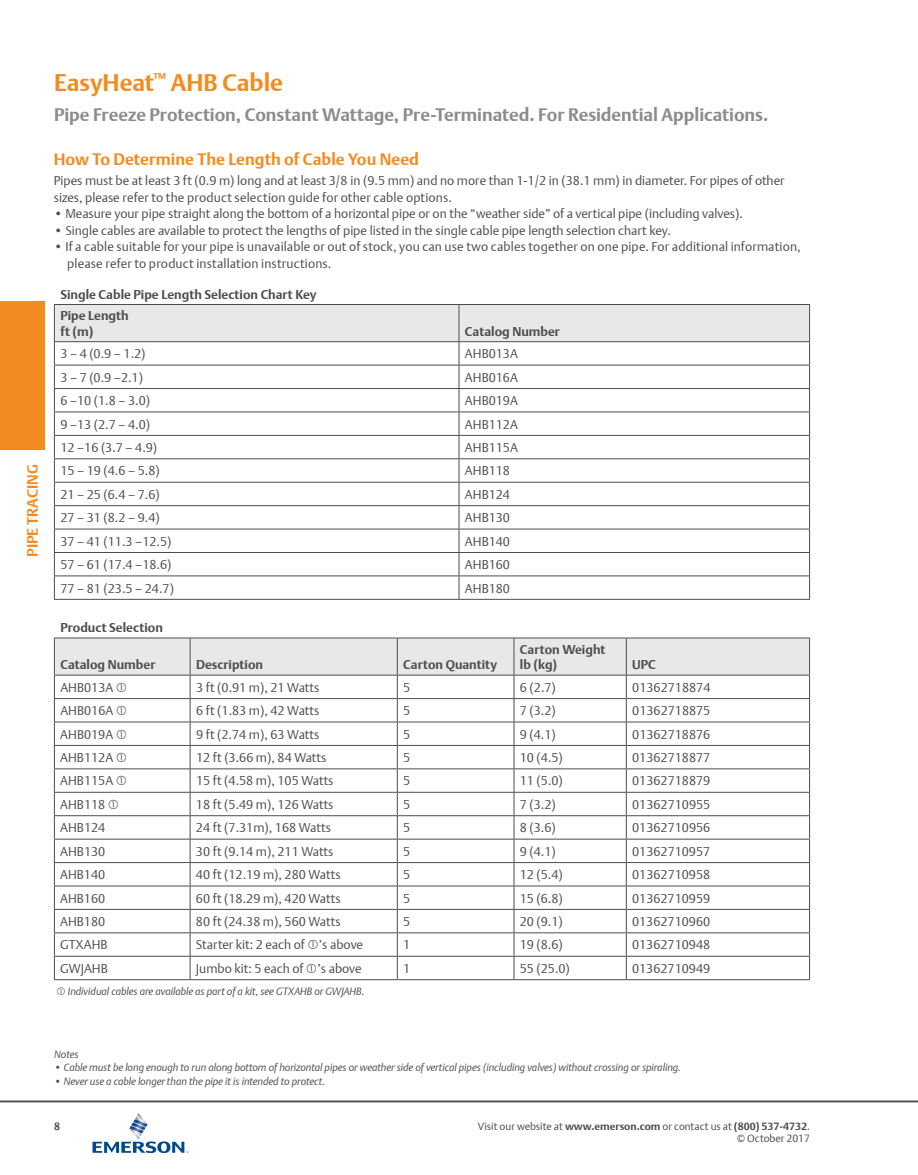
<style>
.page{position:relative;width:918px;height:1175px;background:#fff}
.page>*{position:absolute;margin:0;border:0;box-sizing:border-box;transform-origin:0 0}
.t1{font:700 24px "DTL Argo T";color:#f28c20}
.t2{font:700 18px "DTL Argo T";letter-spacing:-.005em;color:#8a8c8e}
.t3{font:700 16.5px "DTL Argo T";color:#f28c20}
.t4{font:700 15px "DTL Argo T";color:#f28c20}
.t5{font:12.75px/16.5px "DTL Argo T Light";color:#4d4d4f}
.t6{font:700 12.75px/15.3px "DTL Argo T";color:#4d4d4f}
.t7{font:italic 10.5px "DTL Argo T Light";letter-spacing:-.005em;color:#4d4d4f}
.t8{font:10.5px/12.6px "DTL Argo T Light";color:#4d4d4f;text-align:right}
.t9{font:700 10.5px "DTL Argo T";color:#4d4d4f}
.s1{font-family:"DTL Argo TPRO";font-weight:300}
.s2{font-family:"DTL Argo T";font-weight:700}
</style>
<div class="page">
<svg style="left:93px;top:1113px;width:96px;height:40px"></svg>
<hr style="left:0;top:1100px;width:918px;height:2px;background:#4d4d4f">
<div style="left:0;top:301px;width:45px;height:149px;background:#f28c20"></div>
<hr style="left:54px;top:637px;width:136px;height:1px;background:#4d4d4f">
<hr style="left:190px;top:637px;width:207px;height:1px;background:#4d4d4f">
<hr style="left:397px;top:637px;width:117px;height:1px;background:#4d4d4f">
<hr style="left:514px;top:637px;width:112px;height:1px;background:#4d4d4f">
<hr style="left:626px;top:637px;width:184px;height:1px;background:#4d4d4f">
<hr style="left:54px;top:979px;width:136px;height:1px;background:#4d4d4f">
<hr style="left:190px;top:979px;width:207px;height:1px;background:#4d4d4f">
<hr style="left:397px;top:979px;width:117px;height:1px;background:#4d4d4f">
<hr style="left:514px;top:979px;width:112px;height:1px;background:#4d4d4f">
<hr style="left:626px;top:979px;width:184px;height:1px;background:#4d4d4f">
<svg style="left:54px;top:304px;width:756px;height:295px"></svg>
<hr style="left:54px;top:599px;width:405px;height:1px;background:#4d4d4f">
<hr style="left:459px;top:599px;width:351px;height:1px;background:#4d4d4f">
<svg style="left:54px;top:638px;width:756px;height:341px"></svg>
<p class="t4" style="left:24px;top:557px;width:94px;rotate:-90deg">PIPE TRACING</p>
<h1 class="t1" style="left:54px;top:69px;width:231px">EasyHeat<sup>™</sup> AHB Cable</h1>
<h2 class="t2" style="left:54px;top:104px;width:716px">Pipe Freeze Protection, Constant Wattage, Pre-Terminated. For Residential Applications.</h2>
<p class="t3" style="left:54px;top:149px;width:367px">How To Determine The Length of Cable You Need</p>
<p class="t5" style="left:54px;top:172px;width:732px">Pipes must be at least 3 ft (0.9 m) long and at least <span class="s1">3/8 in</span> (9.5 mm) and no more than 1-1/2 in (38.1 mm) in diameter. For pipes of other sizes, please refer to the product selection guide for other cable options.</p>
<p class="t5" style="left:54px;top:205px;width:691px">• Measure your pipe straight along the bottom of a horizontal pipe or on the “weather side” of a vertical pipe (including valves).</p>
<p class="t5" style="left:54px;top:222px;width:618px">• Single cables are available to protect the lengths of pipe listed in the single cable pipe length selection chart key.</p>
<p class="t5" style="left:67px;top:238px;width:735px;text-indent:-14px">• If a cable suitable for your pipe is unavailable or out of stock, you can use two cables together on one pipe. For additional information, please refer to product installation instructions.</p>
<p class="t6" style="left:60px;top:283px;width:258px;line-height:21.9px">Single Cable Pipe Length Selection Chart Key<br>Pipe Length</p>
<p class="t6" style="left:60px;top:323px;width:35px">ft (m)</p>
<p class="t6" style="left:465px;top:323px;width:97px">Catalog Number</p>
<p class="t5" style="left:60px;top:345px;width:87px">3 – 4 (0.9 – 1.2)</p>
<p class="t5" style="left:465px;top:345px;width:54px">AHB013A</p>
<p class="t5" style="left:60px;top:369px;width:84px">3 – 7 (0.9 –2.1)</p>
<p class="t5" style="left:465px;top:369px;width:54px">AHB016A</p>
<p class="t5" style="left:60px;top:392px;width:91px">6 –10 (1.8 – 3.0)</p>
<p class="t5" style="left:465px;top:392px;width:54px">AHB019A</p>
<p class="t5" style="left:60px;top:416px;width:91px">9 –13 (2.7 – 4.0)</p>
<p class="t5" style="left:465px;top:416px;width:54px">AHB112A</p>
<p class="t5" style="left:60px;top:439px;width:98px">12 –16 (3.7 – 4.9)</p>
<p class="t5" style="left:465px;top:439px;width:54px">AHB115A</p>
<p class="t5" style="left:60px;top:462px;width:101px">15 – 19 (4.6 – 5.8)</p>
<p class="t5" style="left:465px;top:462px;width:47px">AHB118</p>
<p class="t5" style="left:60px;top:486px;width:101px">21 – 25 (6.4 – 7.6)</p>
<p class="t5" style="left:465px;top:486px;width:47px">AHB124</p>
<p class="t5" style="left:60px;top:509px;width:101px">27 – 31 (8.2 – 9.4)</p>
<p class="t5" style="left:465px;top:509px;width:47px">AHB130</p>
<p class="t5" style="left:60px;top:533px;width:113px">37 – 41 (11.3 –12.5)</p>
<p class="t5" style="left:465px;top:533px;width:47px">AHB140</p>
<p class="t5" style="left:60px;top:556px;width:113px">57 – 61 (17.4 –18.6)</p>
<p class="t5" style="left:465px;top:556px;width:47px">AHB160</p>
<p class="t5" style="left:60px;top:579px;width:115px">77 – 81 (23.5 – 24.7)</p>
<p class="t5" style="left:465px;top:579px;width:47px">AHB180</p>
<p class="t6" style="left:60px;top:619px;width:104px">Product Selection</p>
<p class="t6" style="left:60px;top:657px;width:97px">Catalog Number</p>
<p class="t6" style="left:196px;top:657px;width:69px">Description</p>
<p class="t6" style="left:403px;top:657px;width:95px">Carton Quantity</p>
<p class="t6" style="left:520px;top:641px;width:87px">Carton Weight lb (kg)</p>
<p class="t6" style="left:632px;top:657px;width:25px">UPC</p>
<p class="t5" style="left:60px;top:679px;width:54px">AHB013A</p>
<p class="t5" style="left:196px;top:679px;width:125px">3 ft (0.91 m), 21 Watts</p>
<p class="t5" style="left:403px;top:679px;width:9px">5</p>
<p class="t5" style="left:520px;top:679px;width:37px">6 (2.7)</p>
<p class="t5" style="left:632px;top:679px;width:80px">01362718874</p>
<p class="t5" style="left:60px;top:702px;width:54px">AHB016A</p>
<p class="t5" style="left:196px;top:702px;width:125px">6 ft (1.83 m), 42 Watts</p>
<p class="t5" style="left:403px;top:702px;width:9px">5</p>
<p class="t5" style="left:520px;top:702px;width:37px">7 (3.2)</p>
<p class="t5" style="left:632px;top:702px;width:80px">01362718875</p>
<p class="t5" style="left:60px;top:725px;width:54px">AHB019A</p>
<p class="t5" style="left:196px;top:725px;width:125px">9 ft (2.74 m), 63 Watts</p>
<p class="t5" style="left:403px;top:725px;width:9px">5</p>
<p class="t5" style="left:520px;top:725px;width:37px">9 (4.1)</p>
<p class="t5" style="left:632px;top:725px;width:80px">01362718876</p>
<p class="t5" style="left:60px;top:749px;width:54px">AHB112A</p>
<p class="t5" style="left:196px;top:749px;width:132px">12 ft (3.66 m), 84 Watts</p>
<p class="t5" style="left:403px;top:749px;width:9px">5</p>
<p class="t5" style="left:520px;top:749px;width:45px">10 (4.5)</p>
<p class="t5" style="left:632px;top:749px;width:80px">01362718877</p>
<p class="t5" style="left:60px;top:772px;width:54px">AHB115A</p>
<p class="t5" style="left:196px;top:772px;width:139px">15 ft (4.58 m), 105 Watts</p>
<p class="t5" style="left:403px;top:772px;width:9px">5</p>
<p class="t5" style="left:520px;top:772px;width:45px">11 (5.0)</p>
<p class="t5" style="left:632px;top:772px;width:80px">01362718879</p>
<p class="t5" style="left:60px;top:796px;width:47px">AHB118</p>
<p class="t5" style="left:196px;top:796px;width:139px">18 ft (5.49 m), 126 Watts</p>
<p class="t5" style="left:403px;top:796px;width:9px">5</p>
<p class="t5" style="left:520px;top:796px;width:37px">7 (3.2)</p>
<p class="t5" style="left:632px;top:796px;width:80px">01362710955</p>
<p class="t5" style="left:60px;top:819px;width:47px">AHB124</p>
<p class="t5" style="left:196px;top:819px;width:137px">24 ft (7.31m), 168 Watts</p>
<p class="t5" style="left:403px;top:819px;width:9px">5</p>
<p class="t5" style="left:520px;top:819px;width:37px">8 (3.6)</p>
<p class="t5" style="left:632px;top:819px;width:80px">01362710956</p>
<p class="t5" style="left:60px;top:843px;width:47px">AHB130</p>
<p class="t5" style="left:196px;top:843px;width:139px">30 ft (9.14 m), 211 Watts</p>
<p class="t5" style="left:403px;top:843px;width:9px">5</p>
<p class="t5" style="left:520px;top:843px;width:37px">9 (4.1)</p>
<p class="t5" style="left:632px;top:843px;width:80px">01362710957</p>
<p class="t5" style="left:60px;top:866px;width:47px">AHB140</p>
<p class="t5" style="left:196px;top:866px;width:146px">40 ft (12.19 m), 280 Watts</p>
<p class="t5" style="left:403px;top:866px;width:9px">5</p>
<p class="t5" style="left:520px;top:866px;width:45px">12 (5.4)</p>
<p class="t5" style="left:632px;top:866px;width:80px">01362710958</p>
<p class="t5" style="left:60px;top:889px;width:47px">AHB160</p>
<p class="t5" style="left:196px;top:889px;width:146px">60 ft (18.29 m), 420 Watts</p>
<p class="t5" style="left:403px;top:889px;width:9px">5</p>
<p class="t5" style="left:520px;top:889px;width:45px">15 (6.8)</p>
<p class="t5" style="left:632px;top:889px;width:80px">01362710959</p>
<p class="t5" style="left:60px;top:913px;width:47px">AHB180</p>
<p class="t5" style="left:196px;top:913px;width:146px">80 ft (24.38 m), 560 Watts</p>
<p class="t5" style="left:403px;top:913px;width:9px">5</p>
<p class="t5" style="left:520px;top:913px;width:45px">20 (9.1)</p>
<p class="t5" style="left:632px;top:913px;width:80px">01362710960</p>
<p class="t5" style="left:60px;top:936px;width:49px">GTXAHB</p>
<p class="t5" style="left:196px;top:936px;width:169px">Starter kit: 2 each of ’s above</p>
<p class="t5" style="left:403px;top:936px;width:9px">1</p>
<p class="t5" style="left:520px;top:936px;width:45px">19 (8.6)</p>
<p class="t5" style="left:632px;top:936px;width:80px">01362710948</p>
<p class="t5" style="left:60px;top:960px;width:49px">GWJAHB</p>
<p class="t5" style="left:196px;top:960px;width:167px">Jumbo kit: 5 each of ’s above</p>
<p class="t5" style="left:403px;top:960px;width:9px">1</p>
<p class="t5" style="left:520px;top:960px;width:52px">55 (25.0)</p>
<p class="t5" style="left:632px;top:960px;width:80px">01362710949</p>
<p class="t7" style="left:68px;top:984px;width:298px">Individual cables are available as part of a kit, see GTXAHB or GWJAHB.</p>
<p class="t7" style="left:54px;top:1048px;width:26px">Notes</p>
<p class="t7" style="left:54px;top:1061px;width:628px">• Cable must be long enough to run along bottom of horizontal pipes or weather side of vertical pipes (including valves) without crossing or spiraling.</p>
<p class="t7" style="left:54px;top:1075px;width:272px">• Never use a cable longer than the pipe it is intended to protect.</p>
<p class="t9" style="left:54px;top:1119px;width:7px">8</p>
<p class="t8" style="left:478px;top:1119px;width:334px">Visit our website at <span class="s2">www.emerson.com</span> or contact us at <span class="s2">(800) 537-4732</span>. © October 2017</p>
</div>
